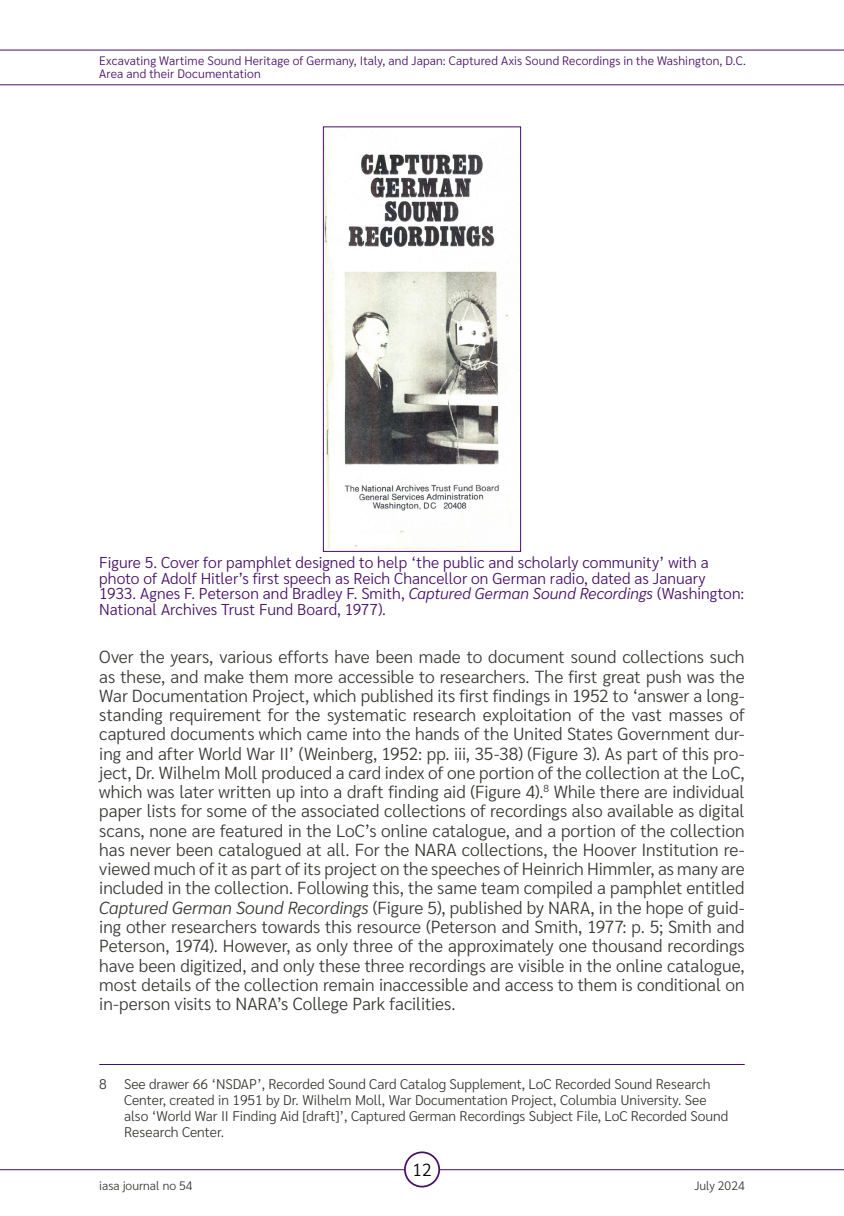
<style>
.page{position:relative;width:844px;height:1216px;background:#fff}
.page>*{position:absolute;margin:0;border:0;box-sizing:border-box;transform-origin:0 0}
.t1{font:300 17.5px/19.2px "Sarabun";letter-spacing:-.005em;color:#3b3936;text-align:justify}
.t2{font:300 17.5px "Sarabun";color:#000}
.t3{font:300 15.75px/15.8px "Sarabun";letter-spacing:.005em;color:#470f67}
.t4{font:300 14px/15.8px "Sarabun";color:#3b3936}
.t5{font:300 12.25px/12.2px "Sarabun";letter-spacing:.01em;color:#470f67}
.t6{font:300 12.25px "Sarabun";color:#3b3936}
.s1{font-style:italic}
</style>
<div class="page">
<hr style="left:0;top:1169px;width:843px;height:1px;background:#470f67">
<div style="left:405px;top:1152px;width:34px;height:34px;background:#fff;border-radius:50%"></div>
<div style="left:404px;top:1151px;width:36px;height:36px;border:2px solid #470f67;border-radius:50%"></div>
<hr style="left:0;top:50px;width:843px;height:1px;background:#470f67">
<hr style="left:0;top:84px;width:843px;height:1px;background:#470f67">
<img style="left:325px;top:128px;width:194px;height:420px">
<div style="left:323px;top:126px;width:198px;height:426px;border:1px solid #470f67"></div>
<hr style="left:99px;top:1063px;width:645px;height:1px;background:#470f67">
<p class="t5" style="left:99px;top:55px;width:648px">Excavating Wartime Sound Heritage of Germany, Italy, and Japan: Captured Axis Sound Recordings in the Washington, D.C.<br>Area and their Documentation</p>
<p class="t3" style="left:99px;top:554px;width:646px">Figure 5. Cover for pamphlet designed to help ‘the public and scholarly community’ with a photo of Adolf Hitler’s first speech as Reich Chancellor on German radio, dated as January 1933. Agnes F. Peterson and Bradley F. Smith, <span class="s1">Captured German Sound Recordings</span> (Washington:<br>National Archives Trust Fund Board, 1977).</p>
<p class="t1" style="left:99px;top:647px;width:646px">Over the years, various efforts have been made to document sound collections such as these, and make them more accessible to researchers. The first great push was the War Documentation Project, which published its first findings in 1952 to ‘answer a long&shy;standing requirement for the systematic research exploitation of the vast masses of captured documents which came into the hands of the United States Government dur&shy;ing and after World War II’ (Weinberg, 1952: pp. iii, 35-38) (Figure 3). As part of this pro&shy;ject, Dr. Wilhelm Moll produced a card index of one portion of the collection at the LoC, which was later written up into a draft finding aid (Figure 4).<sup>8</sup> While there are individual paper lists for some of the associated collections of recordings also available as digital scans, none are featured in the LoC’s online catalogue, and a portion of the collection has never been catalogued at all. For the NARA collections, the Hoover Institution re&shy;viewed much of it as part of its project on the speeches of Heinrich Himmler, as many are included in the collection. Following this, the same team compiled a pamphlet entitled <span class="s1">Captured German Sound Recordings</span> (Figure 5), published by NARA, in the hope of guid&shy;ing other researchers towards this resource (Peterson and Smith, 1977: p. 5; Smith and Peterson, 1974). However, as only three of the approximately one thousand recordings have been digitized, and only these three recordings are visible in the online catalogue, most details of the collection remain inaccessible and access to them is conditional on in-person visits to NARA’s College Park facilities.</p>
<p class="t4" style="left:124px;top:1076px;width:605px;text-indent:-25px">8 See drawer 66 ‘NSDAP’, Recorded Sound Card Catalog Supplement, LoC Recorded Sound Research Center, created in 1951 by Dr. Wilhelm Moll, War Documentation Project, Columbia University. See also ‘World War II Finding Aid [draft]’, Captured German Recordings Subject File, LoC Recorded Sound Research Center.</p>
<p class="t2" style="left:412px;top:1159px;width:21px">12</p>
<p class="t6" style="left:99px;top:1178px;width:95px">iasa journal no 54</p>
<p class="t6" style="left:694px;top:1178px;width:52px">July 2024</p>
</div>
